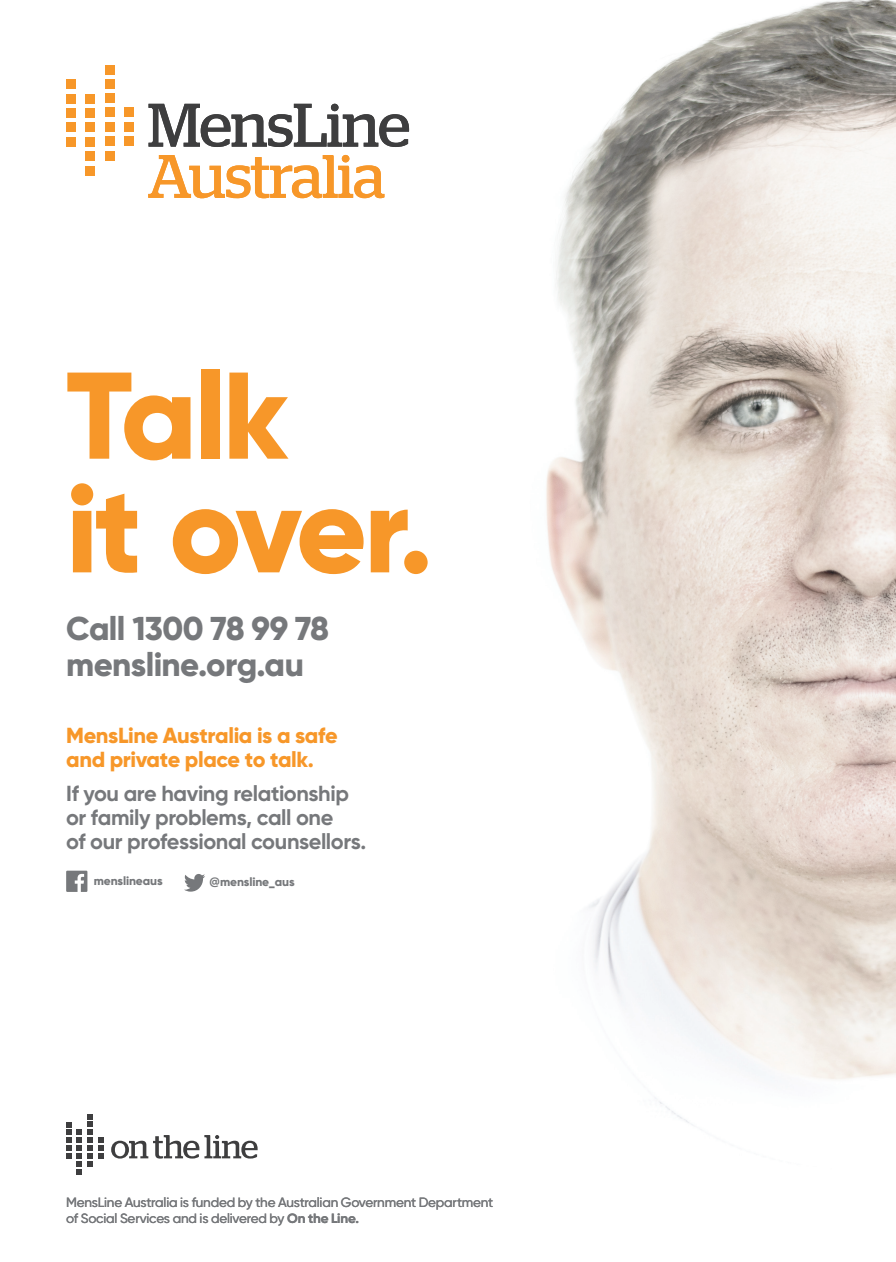
<style>
.page{position:relative;width:896px;height:1262px;background:#fff}
.page>*{position:absolute;margin:0;border:0;box-sizing:border-box;transform-origin:0 0}
.t1{font:800 123px/113.7px "Gilroy";letter-spacing:-.03em;color:#f79729}
.t2{font:800 33px/36px "Gilroy";letter-spacing:-.02em;color:#76787b}
.t3{font:700 21.75px/24px "Gilroy";letter-spacing:-.02em;color:#76787b}
.t4{font:800 21.75px/24px "Gilroy";letter-spacing:-.02em;color:#f79729}
.t5{font:500 13.5px/16.5px "Gilroy";letter-spacing:-.015em;color:#76787b}
.t6{font:800 12px "Gilroy";letter-spacing:-.01em;color:#76787b}
.s1{font-family:"Apercu";font-weight:500}
.s2{font-weight:700}
</style>
<div class="page">
<img style="left:66px;top:0;width:829px;height:1175px">
<svg style="left:184px;top:874px;width:21px;height:17px"></svg>
<svg style="left:66px;top:871px;width:21px;height:21px"></svg>
<svg style="left:111px;top:1135px;width:146px;height:23px"></svg>
<svg style="left:77px;top:1114px;width:26px;height:60px"></svg>
<svg style="left:66px;top:1122px;width:5px;height:36px"></svg>
<div style="left:105px;top:137px;width:10px;height:9px;background:#f79729"></div>
<div style="left:105px;top:122px;width:10px;height:9px;background:#f79729"></div>
<div style="left:105px;top:108px;width:10px;height:9px;background:#f79729"></div>
<div style="left:105px;top:93px;width:10px;height:10px;background:#f79729"></div>
<div style="left:105px;top:79px;width:10px;height:10px;background:#f79729"></div>
<div style="left:105px;top:65px;width:10px;height:9px;background:#f79729"></div>
<div style="left:105px;top:151px;width:10px;height:9px;background:#f79729"></div>
<div style="left:124px;top:137px;width:10px;height:9px;background:#f79729"></div>
<div style="left:124px;top:122px;width:10px;height:9px;background:#f79729"></div>
<div style="left:124px;top:108px;width:10px;height:9px;background:#f79729"></div>
<div style="left:86px;top:151px;width:9px;height:10px;background:#f79729"></div>
<div style="left:86px;top:137px;width:9px;height:9px;background:#f79729"></div>
<div style="left:86px;top:122px;width:9px;height:10px;background:#f79729"></div>
<div style="left:86px;top:108px;width:9px;height:10px;background:#f79729"></div>
<div style="left:86px;top:94px;width:9px;height:9px;background:#f79729"></div>
<div style="left:86px;top:166px;width:9px;height:9px;background:#f79729"></div>
<div style="left:66px;top:137px;width:10px;height:9px;background:#f79729"></div>
<div style="left:66px;top:122px;width:10px;height:10px;background:#f79729"></div>
<div style="left:66px;top:108px;width:10px;height:10px;background:#f79729"></div>
<div style="left:66px;top:94px;width:10px;height:9px;background:#f79729"></div>
<div style="left:66px;top:80px;width:10px;height:9px;background:#f79729"></div>
<svg style="left:148px;top:104px;width:261px;height:43px"></svg>
<svg style="left:148px;top:155px;width:236px;height:43px"></svg>
<h1 class="t1" style="left:66px;top:358px;width:368px">Talk<br>it over.</h1>
<h2 class="t2" style="left:66px;top:610px;width:264px">Call 1300 78 99 78 mensline.org.au</h2>
<h3 class="t4" style="left:66px;top:723px;width:273px">MensLine Australia is a safe and private place to talk.</h3>
<h3 class="t3" style="left:66px;top:781px;width:301px">If you are having relationship or family problems, call one<br>of our professional counsellors.</h3>
<p class="t6" style="left:94px;top:873px;width:70px">menslineaus</p>
<p class="t6" style="left:209px;top:874px;width:87px"><span class="s1">@</span>mensline_aus</p>
<p class="t5" style="left:66px;top:1193px;width:428px">MensLine Australia is funded by the Australian Government Department of Social Services and is delivered by <span class="s2">On the Line.</span></p>
</div>
